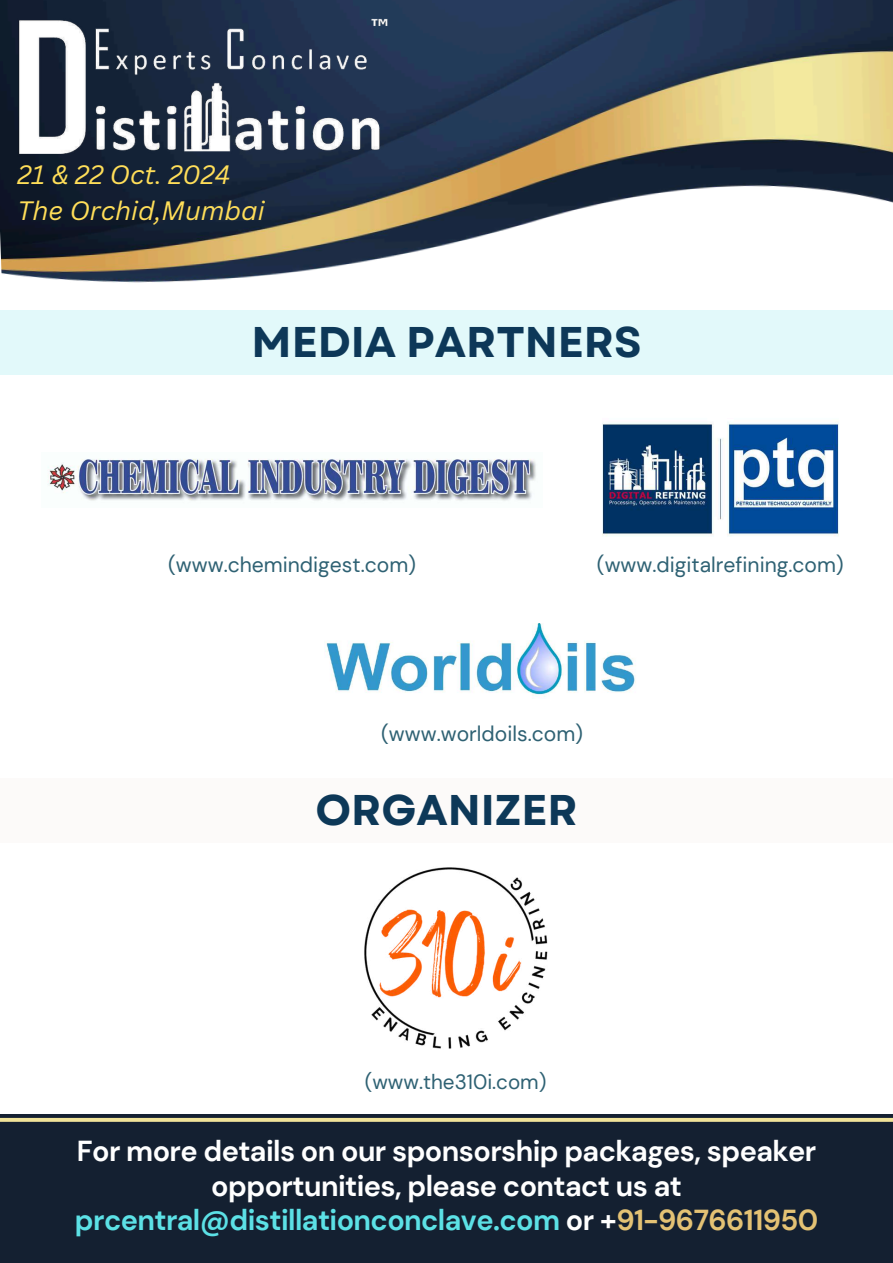
<style>
.page{position:relative;width:893px;height:1263px;background:#fff}
.page>*{position:absolute;margin:0;border:0;box-sizing:border-box;transform-origin:0 0}
.t1{font:700 42.9px "Garet";color:#0d3858}
.t2{font:700 28.88px/34.3px "DM Sans";letter-spacing:-.02em;color:#fff;text-align:center}
.t3{font:italic 25.88px/36px "Canva Sans";color:#ffde59}
.t4{font:21.15px "DM Sans";color:#2e6173}
.t5{font:21.08px "DM Sans";color:#2e6173}
.t6{font:20.62px "DM Sans";color:#2e6173}
.s1{color:#5ce1e6}
.s2{color:#e4c274}
</style>
<div class="page">
<img style="left:0;top:0;width:893px;height:375px">
<img style="left:17px;top:15px;width:372px;height:144px">
<div style="left:0;top:1113px;width:893px;height:150px;background:#142031"></div>
<svg style="left:0;top:1118px;width:893px;height:4px;background:#e8db95"></svg>
<div style="left:0;top:310px;width:893px;height:64px;background:#e2f9fa"></div>
<img style="left:47px;top:458px;width:489px;height:43px">
<img style="left:602px;top:421px;width:237px;height:115px">
<div style="left:0;top:778px;width:893px;height:64px;background:#fcfaf9"></div>
<img style="left:364px;top:867px;width:183px;height:182px">
<img style="left:324px;top:623px;width:312px;height:74px">
<p class="t3" style="left:17px;top:156px;width:249px">21 &amp; 22 Oct. 2024<br>The Orchid,Mumbai</p>
<h1 class="t1" style="left:251px;top:311px;width:391px">MEDIA PARTNERS</h1>
<p class="t4" style="left:168px;top:551px;width:250px">(www.chemindigest.com)</p>
<p class="t5" style="left:597px;top:551px;width:248px">(www.digitalrefining.com)</p>
<p class="t4" style="left:381px;top:720px;width:203px">(www.worldoils.com)</p>
<h1 class="t1" style="left:315px;top:779px;width:264px">ORGANIZER</h1>
<p class="t6" style="left:365px;top:1068px;width:183px">(www.the310i.com)</p>
<p class="t2" style="left:75px;top:1134px;width:745px">For more details on our sponsorship packages, speaker opportunities, please contact us at <span class="s1">prcentral@distillationconclave.com</span> or +<span class="s2">91-9676611950</span></p>
</div>
